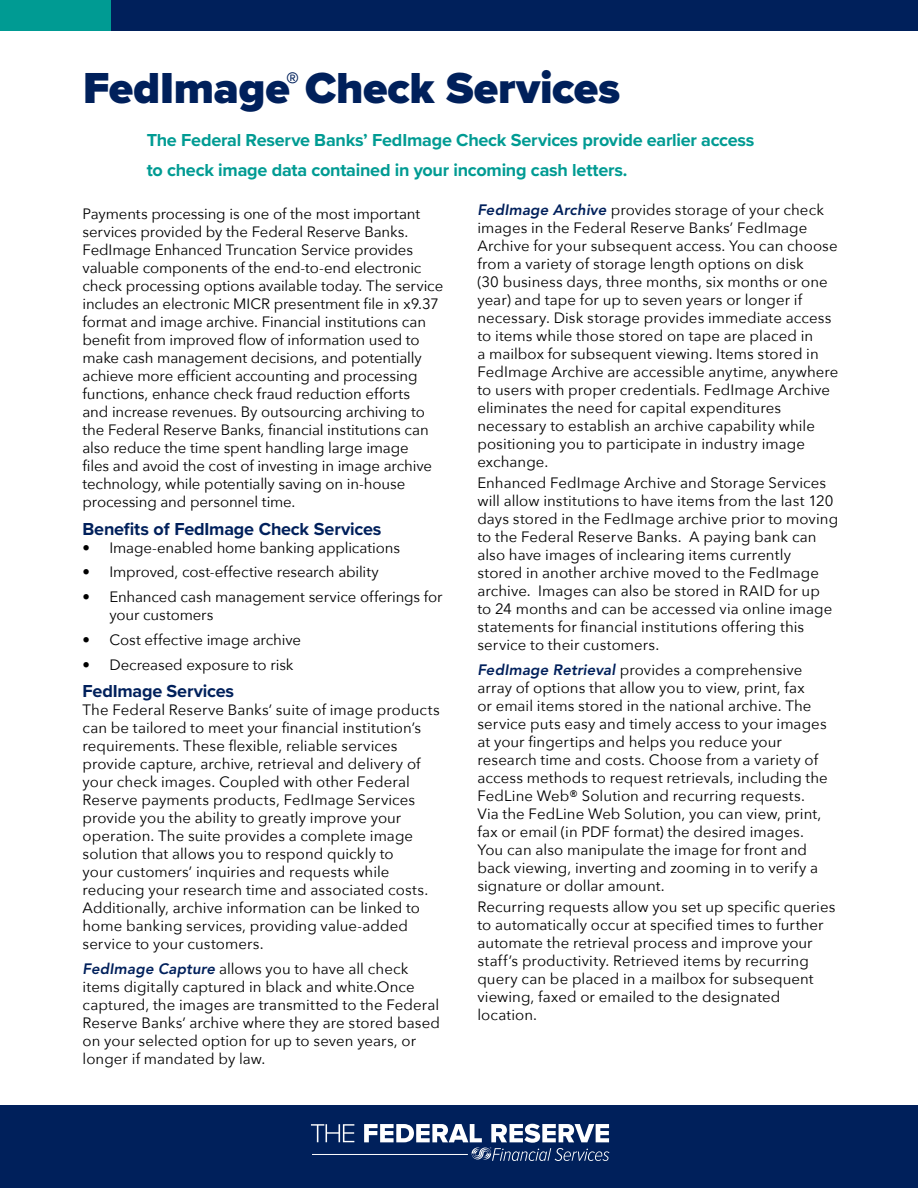
<style>
.page{position:relative;width:918px;height:1188px;background:#fff}
.page>*{position:absolute;margin:0;border:0;box-sizing:border-box;transform-origin:0 0}
.t1{font:900 45px "Proxima Nova";letter-spacing:-.005em;color:#00205b}
.t2{font:700 18px/30px "Proxima Nova";letter-spacing:-.015em;color:#009b93}
.t3{font:700 18px "Proxima Nova";letter-spacing:-.01em;color:#00205b}
.t4{font:15px/18px "Avenir Next";letter-spacing:.005em;color:#000}
.s1{font-family:"Avenir LT Std";font-weight:800;font-style:italic;color:#00205b}
</style>
<div class="page">
<div style="left:0;top:0;width:918px;height:31px;background:#00205b"></div>
<div style="left:0;top:0;width:111px;height:31px;background:#009b93"></div>
<div style="left:0;top:1105px;width:918px;height:83px;background:#00205b"></div>
<svg style="left:311px;top:1124px;width:43px;height:18px"></svg>
<svg style="left:364px;top:1124px;width:245px;height:37px"></svg>
<hr style="left:312px;top:1154px;width:156px;height:1px;background:#fff">
<h1 class="t1" style="left:83px;top:55px;width:539px">FedImage<sup>®</sup> Check Services</h1>
<h2 class="t2" style="left:147px;top:125px;width:609px">The Federal Reserve Banks’ FedImage Check Services provide earlier access to check image data contained in your incoming cash letters.</h2>
<h3 class="t4" style="left:83px;top:204px;width:362px">Payments processing is one of the most important services provided by the Federal Reserve Banks.<br>FedImage Enhanced Truncation Service provides valuable components of the end-to-end electronic check processing options available today. The service includes an electronic MICR presentment file in x9.37 format and image archive. Financial institutions can benefit from improved flow of information used to make cash management decisions, and potentially achieve more efficient accounting and processing functions, enhance check fraud reduction efforts<br>and increase revenues. By outsourcing archiving to the Federal Reserve Banks, financial institutions can also reduce the time spent handling large image<br>files and avoid the cost of investing in image archive technology, while potentially saving on in-house processing and personnel time.</h3>
<p class="t3" style="left:83px;top:515px;width:300px">Benefits of FedImage Check Services</p>
<p class="t4" style="left:110px;top:538px;width:292px">Image-enabled home banking applications</p>
<p class="t4" style="left:110px;top:562px;width:271px">Improved, cost-effective research ability</p>
<p class="t4" style="left:110px;top:587px;width:335px">Enhanced cash management service offerings for your customers</p>
<p class="t4" style="left:110px;top:630px;width:193px">Cost effective image archive</p>
<p class="t4" style="left:110px;top:655px;width:186px">Decreased exposure to risk</p>
<h3 class="t3" style="left:83px;top:678px;width:153px">FedImage Services</h3>
<p class="t4" style="left:83px;top:700px;width:359px">The Federal Reserve Banks’ suite of image products can be tailored to meet your financial institution’s requirements. These flexible, reliable services provide capture, archive, retrieval and delivery of your check images. Coupled with other Federal Reserve payments products, FedImage Services provide you the ability to greatly improve your operation. The suite provides a complete image solution that allows you to respond quickly to<br>your customers’ inquiries and requests while reducing your research time and associated costs.<br>Additionally, archive information can be linked to home banking services, providing value-added service to your customers.</p>
<p class="t4" style="left:83px;top:959px;width:359px"><span class="s1">FedImage Capture</span> allows you to have all check items digitally captured in black and white.Once captured, the images are transmitted to the Federal Reserve Banks’ archive where they are stored based on your selected option for up to seven years, or longer if mandated by law.</p>
<p class="t4" style="left:477px;top:200px;width:363px"><span class="s1">FedImage Archive</span> provides storage of your check images in the Federal Reserve Banks’ FedImage Archive for your subsequent access. You can choose from a variety of storage length options on disk<br>(30 business days, three months, six months or one year) and tape for up to seven years or longer if necessary. Disk storage provides immediate access to items while those stored on tape are placed in<br>a mailbox for subsequent viewing. Items stored in FedImage Archive are accessible anytime, anywhere to users with proper credentials. FedImage Archive eliminates the need for capital expenditures necessary to establish an archive capability while positioning you to participate in industry image exchange.</p>
<p class="t4" style="left:477px;top:474px;width:362px">Enhanced FedImage Archive and Storage Services will allow institutions to have items from the last 120 days stored in the FedImage archive prior to moving to the Federal Reserve Banks. A paying bank can also have images of inclearing items currently stored in another archive moved to the FedImage archive. Images can also be stored in RAID for up<br>to 24 months and can be accessed via online image statements for financial institutions offering this service to their customers.</p>
<p class="t4" style="left:477px;top:660px;width:352px"><span class="s1">FedImage Retrieval</span> provides a comprehensive array of options that allow you to view, print, fax<br>or email items stored in the national archive. The service puts easy and timely access to your images at your fingertips and helps you reduce your research time and costs. Choose from a variety of access methods to request retrievals, including the FedLine Web® Solution and recurring requests.<br>Via the FedLine Web Solution, you can view, print, fax or email (in PDF format) the desired images.<br>You can also manipulate the image for front and back viewing, inverting and zooming in to verify a signature or dollar amount.</p>
<p class="t4" style="left:477px;top:898px;width:360px">Recurring requests allow you set up specific queries to automatically occur at specified times to further automate the retrieval process and improve your staff’s productivity. Retrieved items by recurring query can be placed in a mailbox for subsequent viewing, faxed or emailed to the designated location.</p>
<p class="t4" style="left:83px;top:534px;width:9px;line-height:24.8px;text-align:justify">• • •</p>
<p class="t4" style="left:83px;top:627px;width:9px;line-height:24.8px">• •</p>
</div>
